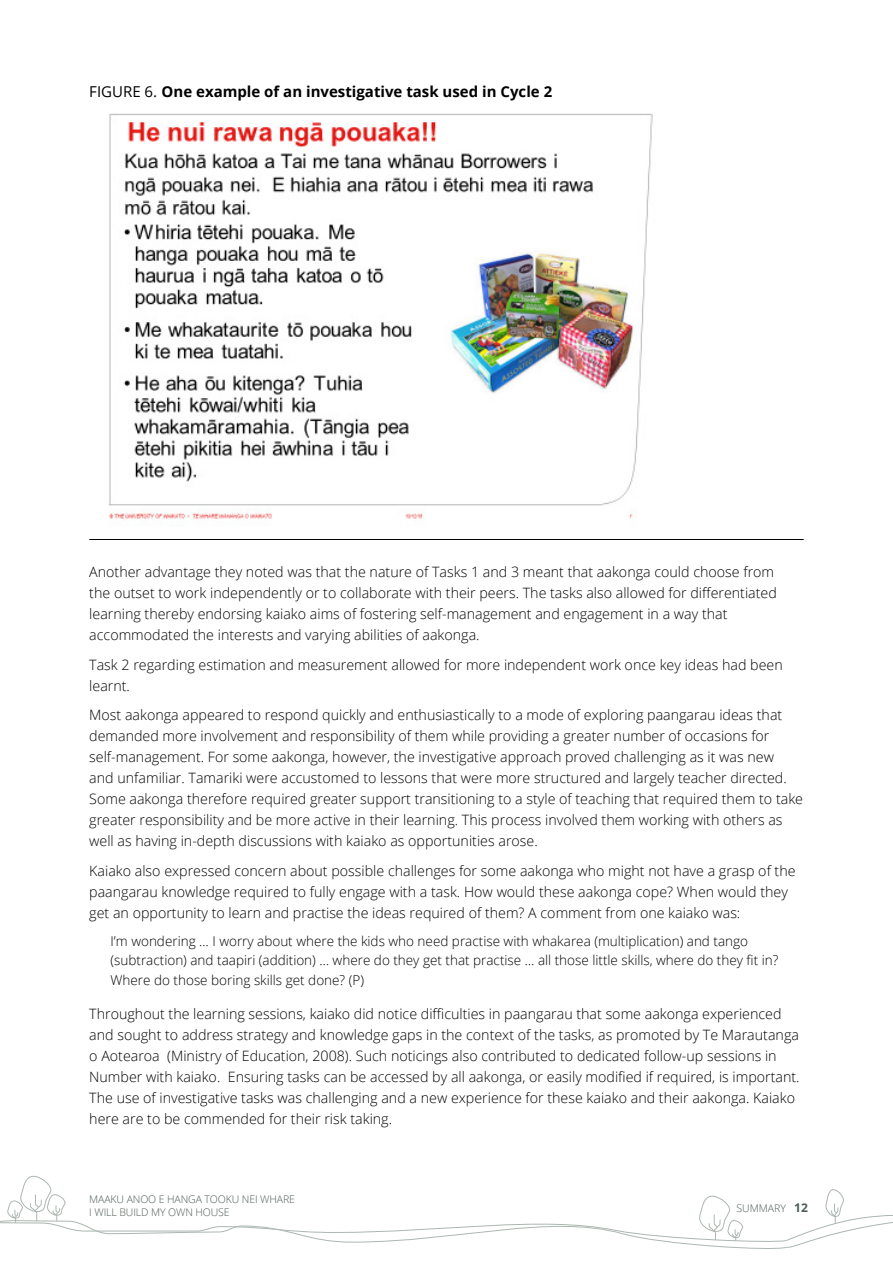
<style>
.page{position:relative;width:893px;height:1263px;background:#fff}
.page>*{position:absolute;margin:0;border:0;box-sizing:border-box;transform-origin:0 0}
.t1{font:700 15px "Open Sans";color:#000}
.t2{font:300 14.25px/21px "Open Sans";color:#000}
.t3{font:300 13.5px/19.5px "Open Sans";color:#000}
.t4{font:300 10.5px/12.6px "Open Sans";letter-spacing:-.01em;color:#4c5b52}
.s1{font-weight:400}
.s2{font-weight:700;font-size:12px}
</style>
<div class="page">
<svg style="left:0;top:1175px;width:893px;height:74px"></svg>
<hr style="left:89px;top:539px;width:715px;height:1px;background:#000">
<img style="left:109px;top:113px;width:544px;height:408px">
<p class="t1" style="left:89px;top:80px;width:464px"><span class="s1">FIGURE 6.</span> One example of an investigative task used in Cycle 2</p>
<p class="t2" style="left:89px;top:561px;width:689px">Another advantage they noted was that the nature of Tasks 1 and 3 meant that aakonga could choose from the outset to work independently or to collaborate with their peers. The tasks also allowed for differentiated learning thereby endorsing kaiako aims of fostering self-management and engagement in a way that accommodated the interests and varying abilities of aakonga.</p>
<p class="t2" style="left:89px;top:654px;width:695px">Task 2 regarding estimation and measurement allowed for more independent work once key ideas had been learnt.</p>
<p class="t2" style="left:89px;top:704px;width:715px">Most aakonga appeared to respond quickly and enthusiastically to a mode of exploring paangarau ideas that demanded more involvement and responsibility of them while providing a greater number of occasions for self-management. For some aakonga, however, the investigative approach proved challenging as it was new<br>and unfamiliar. Tamariki were accustomed to lessons that were more structured and largely teacher directed.<br>Some aakonga therefore required greater support transitioning to a style of teaching that required them to take greater responsibility and be more active in their learning. This process involved them working with others as well as having in-depth discussions with kaiako as opportunities arose.</p>
<p class="t2" style="left:89px;top:860px;width:708px">Kaiako also expressed concern about possible challenges for some aakonga who might not have a grasp of the paangarau knowledge required to fully engage with a task. How would these aakonga cope? When would they get an opportunity to learn and practise the ideas required of them? A comment from one kaiako was:</p>
<p class="t3" style="left:111px;top:931px;width:669px">I’m wondering … I worry about where the kids who need practise with whakarea (multiplication) and tango (subtraction) and taapiri (addition) … where do they get that practise … all those little skills, where do they fit in?<br>Where do those boring skills get done? (P)</p>
<p class="t2" style="left:89px;top:1002px;width:712px">Throughout the learning sessions, kaiako did notice difficulties in paangarau that some aakonga experienced and sought to address strategy and knowledge gaps in the context of the tasks, as promoted by Te Marautanga o Aotearoa (Ministry of Education, 2008). Such noticings also contributed to dedicated follow-up sessions in Number with kaiako. Ensuring tasks can be accessed by all aakonga, or easily modified if required, is important.<br>The use of investigative tasks was challenging and a new experience for these kaiako and their aakonga. Kaiako here are to be commended for their risk taking.</p>
<p class="t4" style="left:89px;top:1193px;width:207px">MAAKU ANOO E HANGA TOOKU NEI WHARE<br>I WILL BUILD MY OWN HOUSE</p>
<p class="t4" style="left:737px;top:1202px;width:73px">SUMMARY <span class="s2">12</span></p>
</div>
